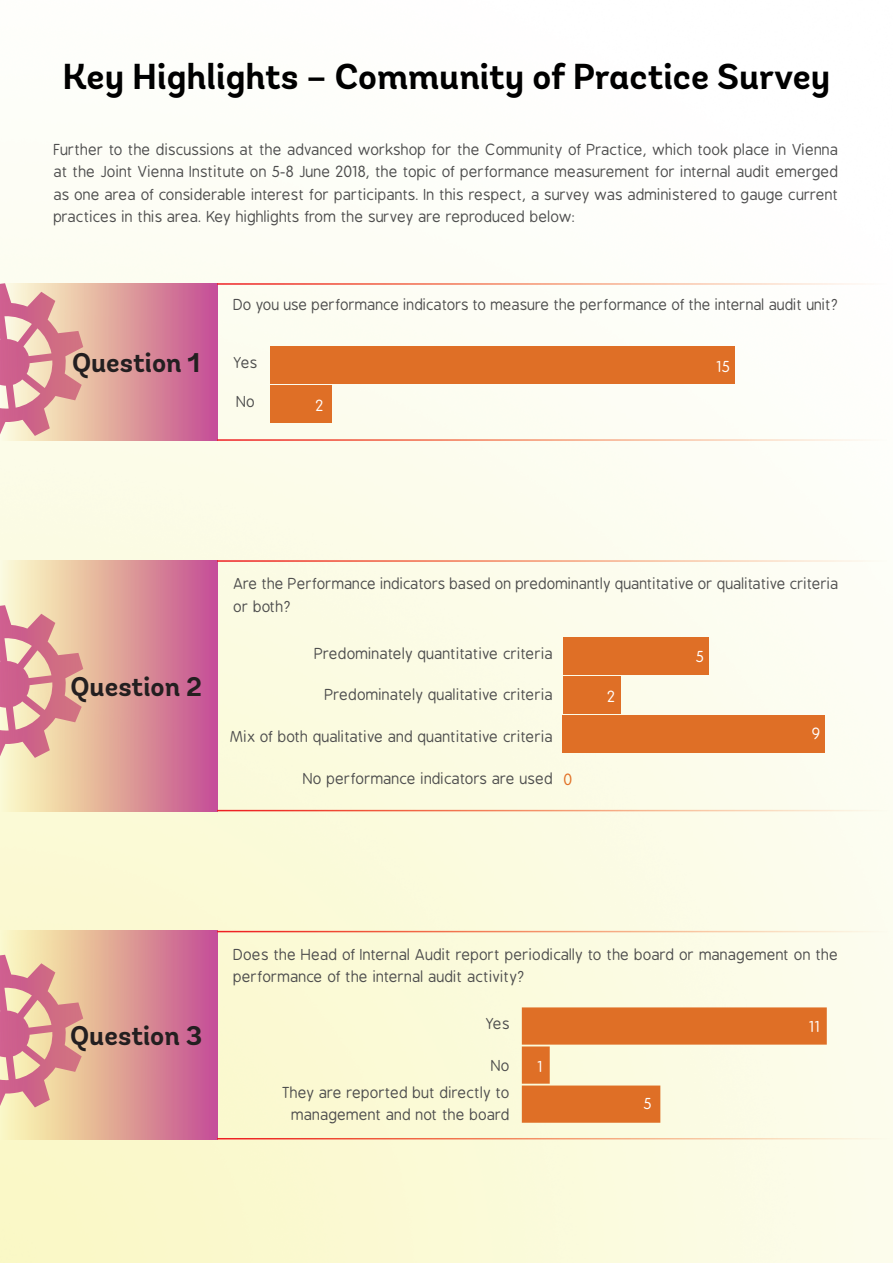
<style>
.page{position:relative;width:893px;height:1263px;background:#fff}
.page>*{position:absolute;margin:0;border:0;box-sizing:border-box;transform-origin:0 0}
.good_practice{font:700 36px "Andes";color:#000}
.header_1{font:700 27px "Andes";color:#231f20}
.Body_text{font:15px/22.5px "B Preplay";color:#4d4d4d}
.Body_text-2{font:15px "B Preplay";color:#fff}
.Body_text-3{font:15px "B Preplay";color:#e17025}
.t1{font:13.95px/17px "Calibri";color:#595959}
</style>
<div class="page">
<img style="left:0;top:198px;width:893px;height:1065px">
<div style="left:270px;top:347px;width:465px;height:37px;background:#df6f26"></div>
<div style="left:270px;top:386px;width:62px;height:37px;background:#df6f26"></div>
<svg style="left:0;top:283px;width:217px;height:158px;background:#db939e"></svg>
<hr style="left:217px;top:283px;width:676px;height:2px;background:#fff">
<hr style="left:217px;top:439px;width:676px;height:2px;background:#fff">
<svg style="left:0;top:560px;width:217px;height:251px;background:#dd9b9d"></svg>
<div style="left:563px;top:715px;width:262px;height:38px;background:#df6f26"></div>
<div style="left:563px;top:676px;width:57px;height:38px;background:#df6f26"></div>
<div style="left:563px;top:637px;width:146px;height:38px;background:#df6f26"></div>
<hr style="left:217px;top:560px;width:676px;height:2px;background:#fff">
<hr style="left:217px;top:810px;width:676px;height:1px;background:#fff">
<svg style="left:0;top:931px;width:217px;height:208px;background:#dc9898"></svg>
<svg style="left:522px;top:923px;width:371px;height:200px;background:#f4dab8"></svg>
<hr style="left:217px;top:931px;width:676px;height:1px;background:#fff">
<hr style="left:217px;top:1138px;width:676px;height:1px;background:#fff">
<svg style="left:234px;top:361px;width:21px;height:10px"></svg>
<svg style="left:239px;top:400px;width:16px;height:10px"></svg>
<p class="good_practice" style="left:62px;top:54px;width:769px">Key Highlights – Community of Practice Survey</p>
<p class="Body_text" style="left:54px;top:138px;width:786px;text-align:justify">Further to the discussions at the advanced workshop for the Community of Practice, which took place in Vienna at the Joint Vienna Institute on 5-8 June 2018, the topic of performance measurement for internal audit emerged as one area of considerable interest for participants. In this respect, a survey was administered to gauge current practices in this area. Key highlights from the survey are reproduced below:</p>
<p class="header_1" style="left:72px;top:346px;width:130px">Question 1</p>
<p class="Body_text" style="left:234px;top:294px;width:607px">Do you use performance indicators to measure the performance of the internal audit unit?</p>
<p class="Body_text" style="left:234px;top:352px;width:26px">Yes</p>
<p class="Body_text" style="left:237px;top:391px;width:20px">No</p>
<p class="Body_text-2" style="left:316px;top:397px;width:9px">2</p>
<p class="Body_text-2" style="left:717px;top:359px;width:15px">15</p>
<p class="header_1" style="left:70px;top:670px;width:133px">Question 2</p>
<p class="Body_text" style="left:234px;top:573px;width:607px">Are the Performance indicators based on predominantly quantitative or qualitative criteria or both?</p>
<p class="Body_text" style="left:315px;top:642px;width:240px">Predominately quantitative criteria</p>
<p class="Body_text" style="left:325px;top:684px;width:230px">Predominately qualitative criteria</p>
<p class="Body_text" style="left:231px;top:726px;width:324px">Mix of both qualitative and quantitative criteria</p>
<p class="Body_text" style="left:303px;top:767px;width:251px">No performance indicators are used</p>
<p class="t1" style="left:351px;top:647px;width:201px">Predominately quantitative criteria</p>
<p class="Body_text-2" style="left:696px;top:648px;width:10px">5</p>
<p class="Body_text-2" style="left:608px;top:688px;width:9px">2</p>
<p class="t1" style="left:359px;top:686px;width:191px">Predominately qualitative criteria</p>
<p class="t1" style="left:416px;top:733px;width:42px">criteria</p>
<p class="t1" style="left:345px;top:764px;width:206px">No performance indicators are used</p>
<p class="Body_text-3" style="left:564px;top:772px;width:10px">0</p>
<p class="Body_text-2" style="left:812px;top:725px;width:10px">9</p>
<p class="header_1" style="left:70px;top:1019px;width:134px">Question 3</p>
<p class="Body_text" style="left:234px;top:944px;width:606px">Does the Head of Internal Audit report periodically to the board or management on the performance of the internal audit activity?</p>
<p class="Body_text" style="left:486px;top:1013px;width:26px">Yes</p>
<p class="t1" style="left:490px;top:1017px;width:21px">Yes</p>
<p class="Body_text" style="left:491px;top:1055px;width:20px">No</p>
<p class="Body_text" style="left:283px;top:1081px;width:229px;text-align:right">They are reported but directly to management and not the board</p>
<p class="t1" style="left:493px;top:1056px;width:18px">No</p>
<p class="t1" style="left:324px;top:1086px;width:187px">They are reported but directly to management and not the board</p>
<p class="Body_text-2" style="left:538px;top:1059px;width:7px">1</p>
<p class="Body_text-2" style="left:644px;top:1096px;width:10px">5</p>
<p class="Body_text-2" style="left:810px;top:1019px;width:13px">11</p>
</div>
